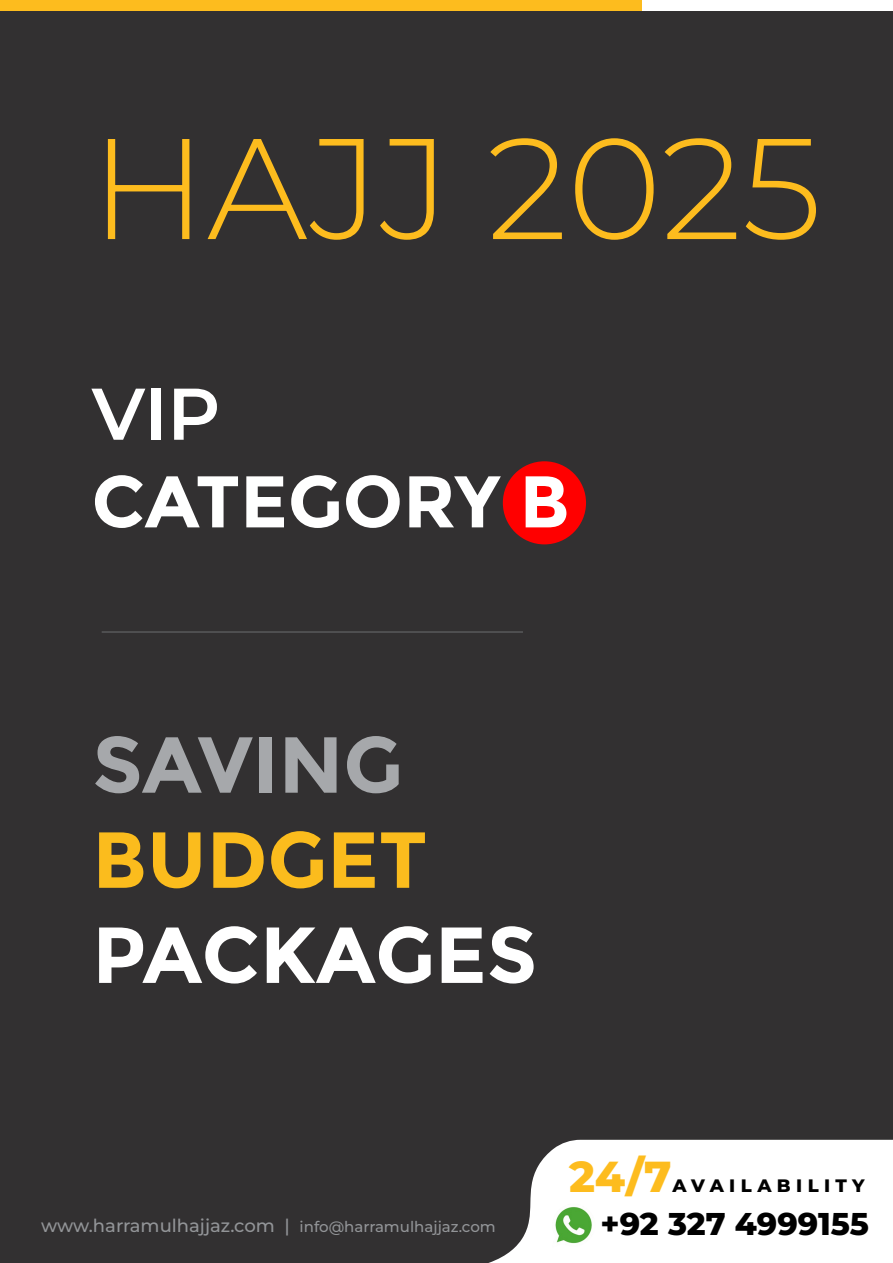
<style>
.page{position:relative;width:893px;height:1263px;background:#fff}
.page>*{position:absolute;margin:0;border:0;box-sizing:border-box;transform-origin:0 0}
.t1{font:300 142.95px "Montserrat";color:#fdbc1e}
.t2{font:700 79.2px "Montserrat";color:#fff}
.t3{font:700 79.2px "Montserrat";color:#a6a8ab}
.t4{font:700 79.2px "Montserrat";color:#fbbc1d}
.t5{font:700 73.05px "Montserrat";color:#fff}
.t6{font:600 73.05px "Montserrat";color:#fff}
.t7{font:800 43.35px "Montserrat";color:#fdbc1e}
.t8{font:800 31.5px "Montserrat";color:#000}
.t9{font:500 18px "Montserrat";color:#929497}
.t10{font:800 18px "Montserrat";letter-spacing:.3em;color:#000}
.s1{font-size:15px}
</style>
<div class="page">
<div style="left:0;top:0;width:892px;height:1263px;background:#323031"></div>
<div style="left:502px;top:461px;width:83px;height:83px;background:#f00;border-radius:50%"></div>
<div style="left:0;top:0;width:641px;height:11px;background:#fdbc1e"></div>
<div style="left:641px;top:0;width:251px;height:11px;background:#fff"></div>
<hr style="left:102px;top:631px;width:420px;height:2px;background:#58595b">
<svg style="left:488px;top:1140px;width:404px;height:123px;background:#e7e7e7"></svg>
<img style="left:533px;top:1204px;width:78px;height:44px">
<h1 class="t1" style="left:90px;top:91px;width:732px">HAJJ 2025</h1>
<h3 class="t6" style="left:92px;top:362px;width:130px">VIP</h3>
<h3 class="t5" style="left:92px;top:458px;width:479px">CATEGORY B</h3>
<h2 class="t3" style="left:92px;top:718px;width:312px">SAVING</h2>
<h2 class="t4" style="left:92px;top:813px;width:336px">BUDGET</h2>
<h2 class="t2" style="left:92px;top:908px;width:446px">PACKAGES</h2>
<h3 class="t7" style="left:568px;top:1144px;width:104px">24/7</h3>
<p class="t10" style="left:672px;top:1172px;width:194px">AVAILABILITY</p>
<p class="t9" style="left:41px;top:1213px;width:456px">www.harramulhajjaz.com | <span class="s1">info@harramulhajjaz.com</span></p>
<h3 class="t8" style="left:600px;top:1201px;width:270px">+92 327 4999155</h3>
</div>
